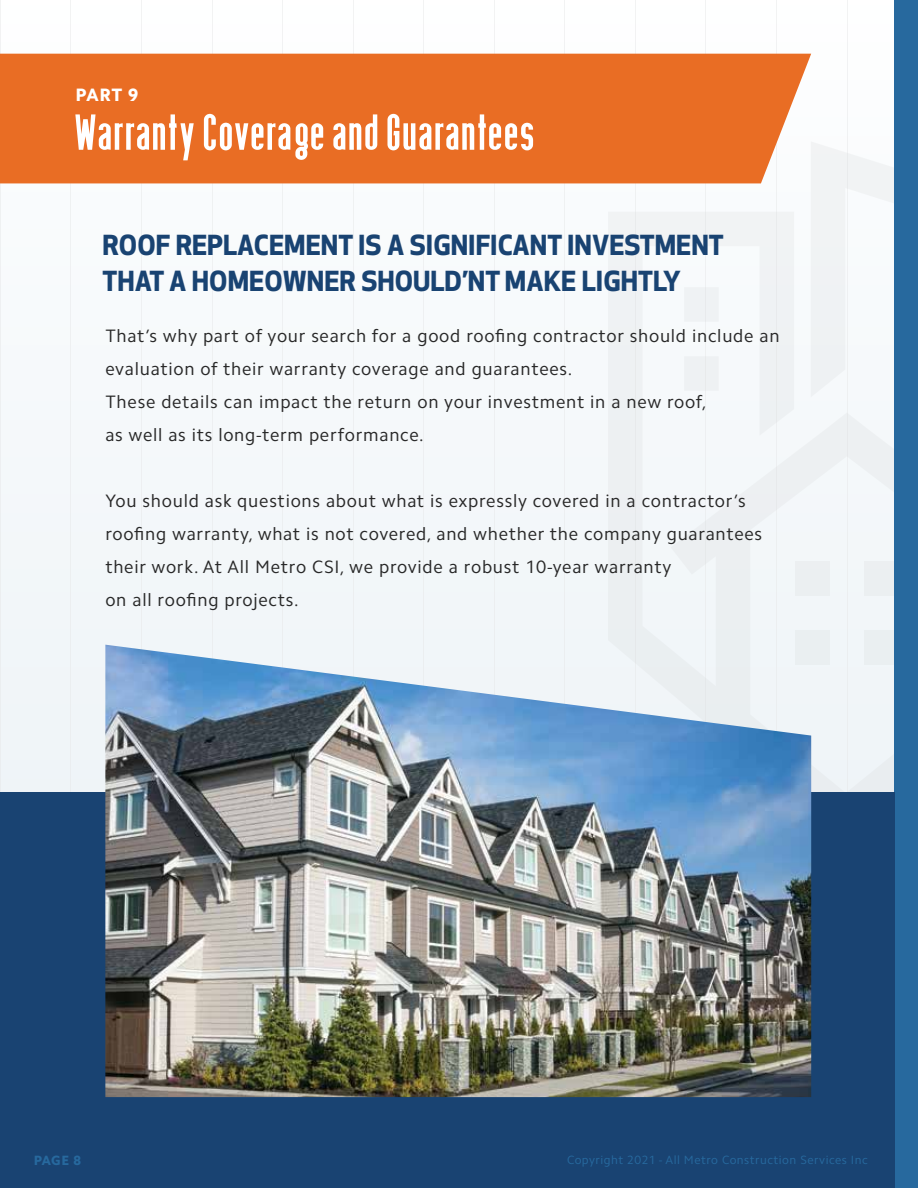
<style>
.page{position:relative;width:918px;height:1188px;background:#fff}
.page>*{position:absolute;margin:0;border:0;box-sizing:border-box;transform-origin:0 0}
.t1{font:500 54px "Devant";letter-spacing:.05em;color:#fff}
.t2{font:700 27px/36px "Apex New";color:#194372}
.t3{font:18px/33px "Camphor Pro";letter-spacing:.04em;color:#282828}
.t4{font:800 18px "Camphor Pro";color:#fff}
.t5{font:800 13.5px "Camphor Pro";color:#27699e}
.t6{font:12px "Camphor Pro";letter-spacing:.04em;color:#27699e}
</style>
<div class="page">
<div style="left:1px;top:0;width:916px;height:1188px;background:#f6f9fb"></div>
<hr style="left:0;top:0;width:1px;height:1188px;background:#e6e7e8">
<hr style="left:71px;top:0;width:1px;height:1188px;background:#e6e7e8">
<hr style="left:141px;top:0;width:1px;height:1188px;background:#e6e7e8">
<hr style="left:212px;top:0;width:1px;height:1188px;background:#e6e7e8">
<hr style="left:282px;top:0;width:1px;height:1188px;background:#e6e7e8">
<hr style="left:353px;top:0;width:1px;height:1188px;background:#e6e7e8">
<hr style="left:423px;top:0;width:1px;height:1188px;background:#e6e7e8">
<hr style="left:494px;top:0;width:1px;height:1188px;background:#e6e7e8">
<hr style="left:565px;top:0;width:1px;height:1188px;background:#e6e7e8">
<hr style="left:635px;top:0;width:1px;height:1188px;background:#e6e7e8">
<hr style="left:706px;top:0;width:1px;height:1188px;background:#e6e7e8">
<hr style="left:776px;top:0;width:1px;height:1188px;background:#e6e7e8">
<hr style="left:847px;top:0;width:1px;height:1188px;background:#e6e7e8">
<svg style="left:608px;top:141px;width:287px;height:651px"></svg>
<div style="left:895px;top:0;width:23px;height:1188px;background:#27699e"></div>
<div style="left:1px;top:792px;width:894px;height:396px;background:#194372"></div>
<img style="left:105px;top:645px;width:706px;height:452px">
<div style="left:0;top:54px;width:811px;height:129px;background:#e96d24"></div>
<p class="t4" style="left:75px;top:84px;width:65px">PART 9</p>
<h1 class="t1" style="left:75px;top:105px;width:461px">Warranty Coverage and Guarantees</h1>
<h2 class="t2" style="left:103px;top:226px;width:623px">ROOF REPLACEMENT IS A SIGNIFICANT INVESTMENT<br>THAT A HOMEOWNER SHOULD’NT MAKE LIGHTLY</h2>
<p class="t3" style="left:105px;top:319px;width:676px">That’s why part of your search for a good roofing contractor should include an evaluation of their warranty coverage and guarantees.<br>These details can impact the return on your investment in a new roof,<br>as well as its long-term performance.</p>
<p class="t3" style="left:105px;top:484px;width:658px">You should ask questions about what is expressly covered in a contractor’s roofing warranty, what is not covered, and whether the company guarantees their work. At All Metro CSI, we provide a robust 10-year warranty<br>on all roofing projects.</p>
<p class="t5" style="left:34px;top:1152px;width:49px">PAGE 8</p>
<p class="t6" style="left:567px;top:1152px;width:302px">Copyright 2021 - All Metro Construction Services Inc</p>
</div>
